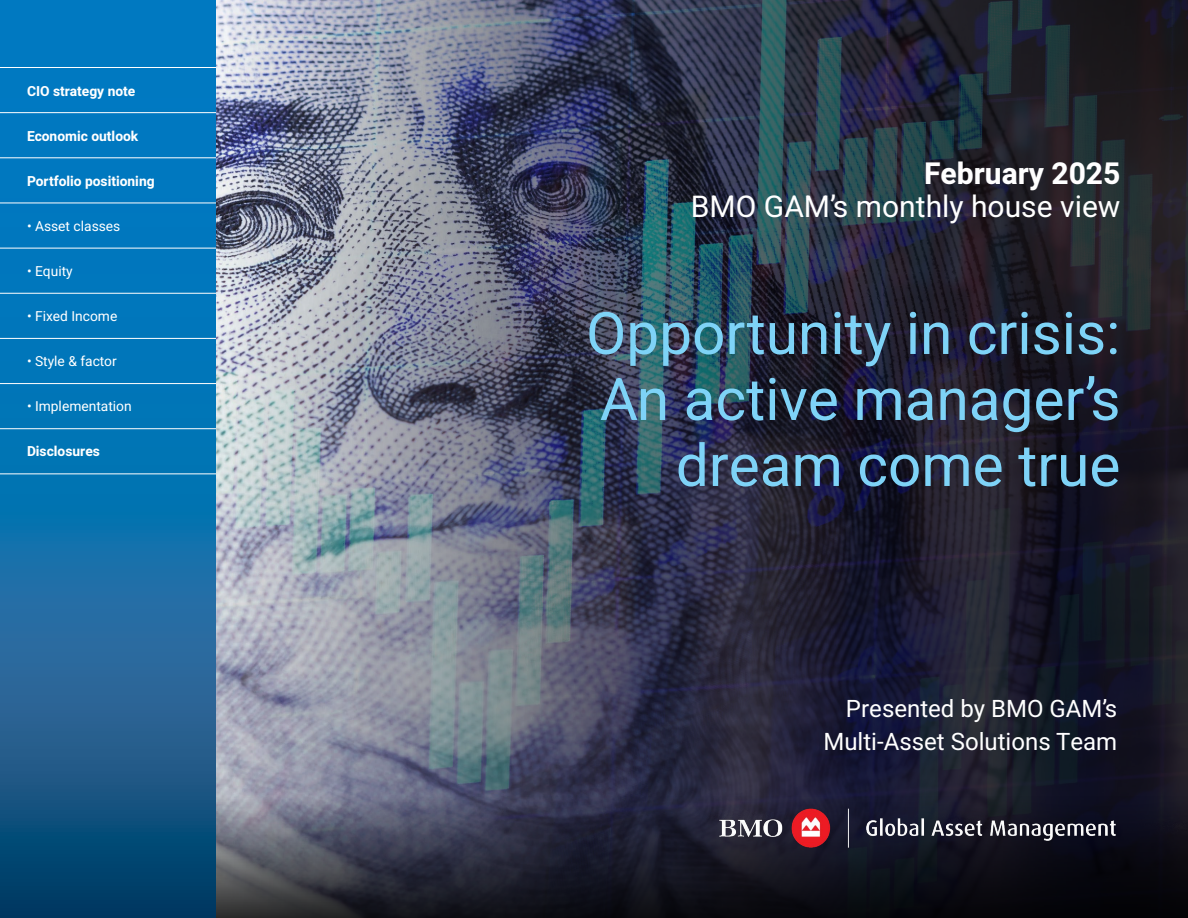
<style>
.page{position:relative;width:1188px;height:918px;background:#fff}
.page>*{position:absolute;margin:0;border:0;box-sizing:border-box;transform-origin:0 0}
.t1{font:58.5px "Heebo";color:#7ed3f7}
.t2{font:30px "Heebo";color:#fff}
.t3{font:700 30px "Heebo";color:#fff}
.t4{font:24px/33px "Heebo";color:#fff;text-align:right}
.t5{font:700 13.8px "Heebo";color:#fff}
.t6{font:13.8px "Heebo";color:#fff}
</style>
<div class="page">
<img style="left:216px;top:0;width:972px;height:632px">
<svg style="left:216px;top:632px;width:972px;height:286px;background:#3a3c4d"></svg>
<svg style="left:0;top:0;width:216px;height:918px;background:#0c6ca8"></svg>
<hr style="left:0;top:67px;width:216px;height:1px;background:#fff">
<hr style="left:0;top:112px;width:216px;height:1px;background:#fff">
<hr style="left:0;top:158px;width:216px;height:1px;background:#fff">
<hr style="left:0;top:203px;width:216px;height:1px;background:#fff">
<hr style="left:0;top:248px;width:216px;height:1px;background:#fff">
<hr style="left:0;top:293px;width:216px;height:1px;background:#fff">
<hr style="left:0;top:338px;width:216px;height:1px;background:#fff">
<hr style="left:0;top:383px;width:216px;height:1px;background:#fff">
<hr style="left:0;top:428px;width:216px;height:1px;background:#fff">
<hr style="left:0;top:474px;width:216px;height:1px;background:#fff">
<img style="left:701px;top:791px;width:432px;height:67px">
<p class="t5" style="left:27px;top:81px;width:110px">CIO strategy note</p>
<p class="t5" style="left:27px;top:126px;width:113px">Economic outlook</p>
<p class="t5" style="left:27px;top:171px;width:129px">Portfolio positioning</p>
<p class="t6" style="left:27px;top:216px;width:95px">• Asset classes</p>
<p class="t6" style="left:27px;top:261px;width:47px">• Equity</p>
<p class="t6" style="left:27px;top:306px;width:92px">• Fixed Income</p>
<p class="t6" style="left:27px;top:351px;width:91px">• Style &amp; factor</p>
<p class="t6" style="left:27px;top:396px;width:106px">• Implementation</p>
<p class="t5" style="left:27px;top:441px;width:74px">Disclosures</p>
<p class="t3" style="left:924px;top:153px;width:198px">February 2025</p>
<p class="t2" style="left:691px;top:186px;width:431px">BMO GAM’s monthly house view</p>
<p class="t1" style="left:586px;top:293px;width:536px">Opportunity in crisis:</p>
<p class="t1" style="left:600px;top:359px;width:522px">An active manager’s</p>
<p class="t1" style="left:676px;top:425px;width:446px">dream come true</p>
<p class="t4" style="left:823px;top:691px;width:295px">Presented by BMO GAM’s<br>Multi-Asset Solutions Team</p>
</div>
